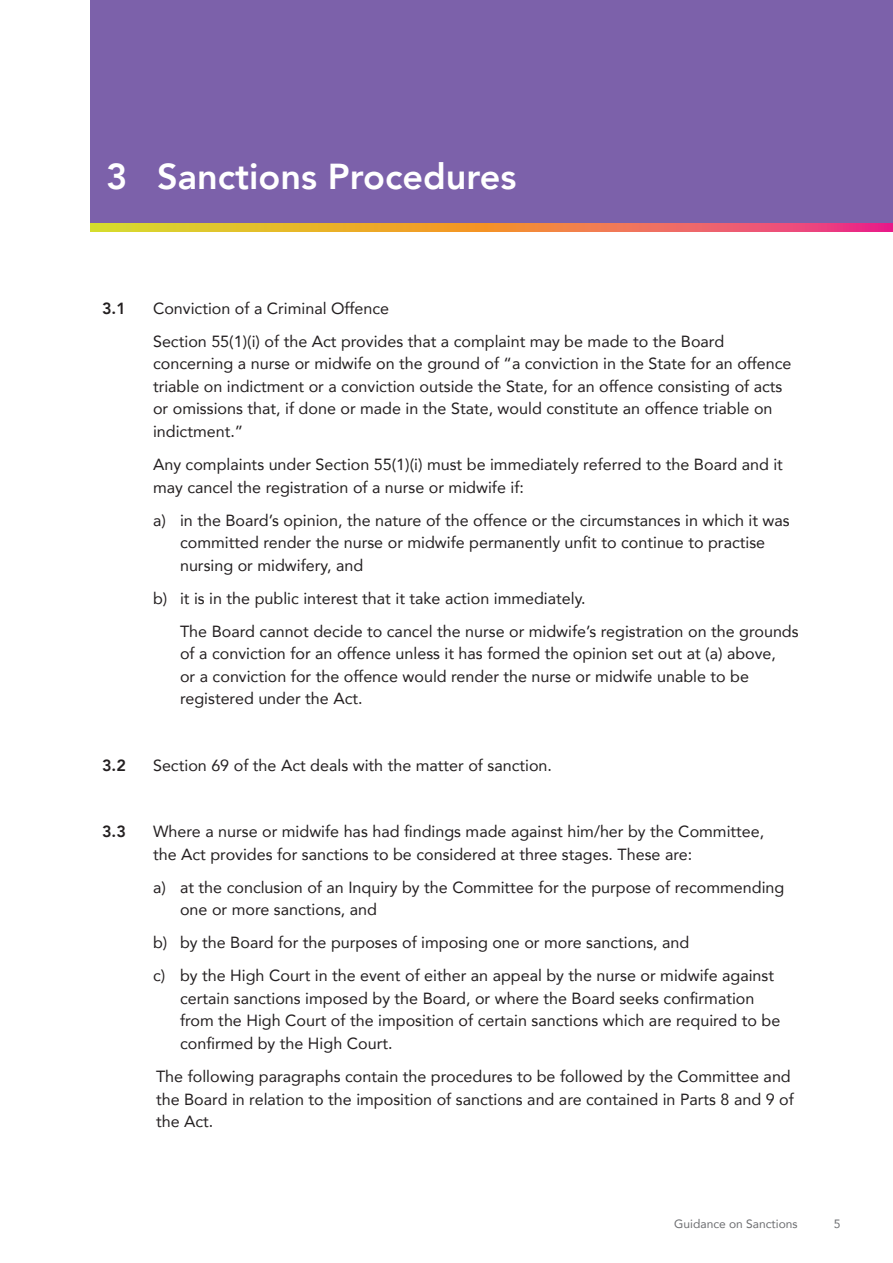
<style>
.page{position:relative;width:893px;height:1263px;background:#fff}
.page>*{position:absolute;margin:0;border:0;box-sizing:border-box;transform-origin:0 0}
.t1{font:800 36px "Avenir";color:#fff}
.t2{font:16.2px/22.5px "Avenir";color:#231f20}
.t3{font:800 16.2px "Avenir";color:#231f20}
.t4{font:12px "Avenir";color:#6c6d70}
</style>
<div class="page">
<svg style="left:91px;top:223px;width:802px;height:8px;background:#ea8d47"></svg>
<div style="left:91px;top:0;width:802px;height:223px;background:#7c61aa"></div>
<h1 class="t1" style="left:106px;top:149px;width:412px">3 Sanctions Procedures</h1>
<p class="t3" style="left:102px;top:296px;width:25px">3.1</p>
<p class="t2" style="left:153px;top:291px;width:573px;line-height:33.2px">Conviction of a Criminal Offence<br>Section 55(1)(i) of the Act provides that a complaint may be made to the Board</p>
<p class="t2" style="left:153px;top:352px;width:640px">concerning a nurse or midwife on the ground of “a conviction in the State for an offence triable on indictment or a conviction outside the State, for an offence consisting of acts or omissions that, if done or made in the State, would constitute an offence triable on indictment.”</p>
<p class="t2" style="left:153px;top:453px;width:631px">Any complaints under Section 55(1)(i) must be immediately referred to the Board and it may cancel the registration of a nurse or midwife if:</p>
<p class="t2" style="left:180px;top:508px;width:611px;text-indent:-27px">a) in the Board’s opinion, the nature of the offence or the circumstances in which it was committed render the nurse or midwife permanently unfit to continue to practise nursing or midwifery, and</p>
<p class="t2" style="left:180px;top:581px;width:620px;line-height:33.2px;text-indent:-27px">b) it is in the public interest that it take action immediately.<br>The Board cannot decide to cancel the nurse or midwife’s registration on the grounds</p>
<p class="t2" style="left:180px;top:642px;width:597px">of a conviction for an offence unless it has formed the opinion set out at (a) above, or a conviction for the offence would render the nurse or midwife unable to be registered under the Act.</p>
<p class="t3" style="left:102px;top:752px;width:25px">3.2</p>
<p class="t2" style="left:153px;top:753px;width:401px">Section 69 of the Act deals with the matter of sanction.</p>
<p class="t3" style="left:102px;top:819px;width:25px">3.3</p>
<p class="t2" style="left:153px;top:820px;width:613px">Where a nurse or midwife has had findings made against him/her by the Committee, the Act provides for sanctions to be considered at three stages. These are:</p>
<p class="t2" style="left:180px;top:875px;width:606px;text-indent:-27px">a) at the conclusion of an Inquiry by the Committee for the purpose of recommending one or more sanctions, and</p>
<p class="t2" style="left:153px;top:926px;width:622px;line-height:33.2px">b) by the Board for the purposes of imposing one or more sanctions, and<br>c) by the High Court in the event of either an appeal by the nurse or midwife against</p>
<p class="t2" style="left:180px;top:986px;width:602px">certain sanctions imposed by the Board, or where the Board seeks confirmation from the High Court of the imposition of certain sanctions which are required to be confirmed by the High Court.</p>
<p class="t2" style="left:156px;top:1065px;width:639px">The following paragraphs contain the procedures to be followed by the Committee and the Board in relation to the imposition of sanctions and are contained in Parts 8 and 9 of the Act.</p>
<p class="t4" style="left:674px;top:1214px;width:125px">Guidance on Sanctions</p>
<p class="t4" style="left:834px;top:1214px;width:8px">5</p>
</div>
